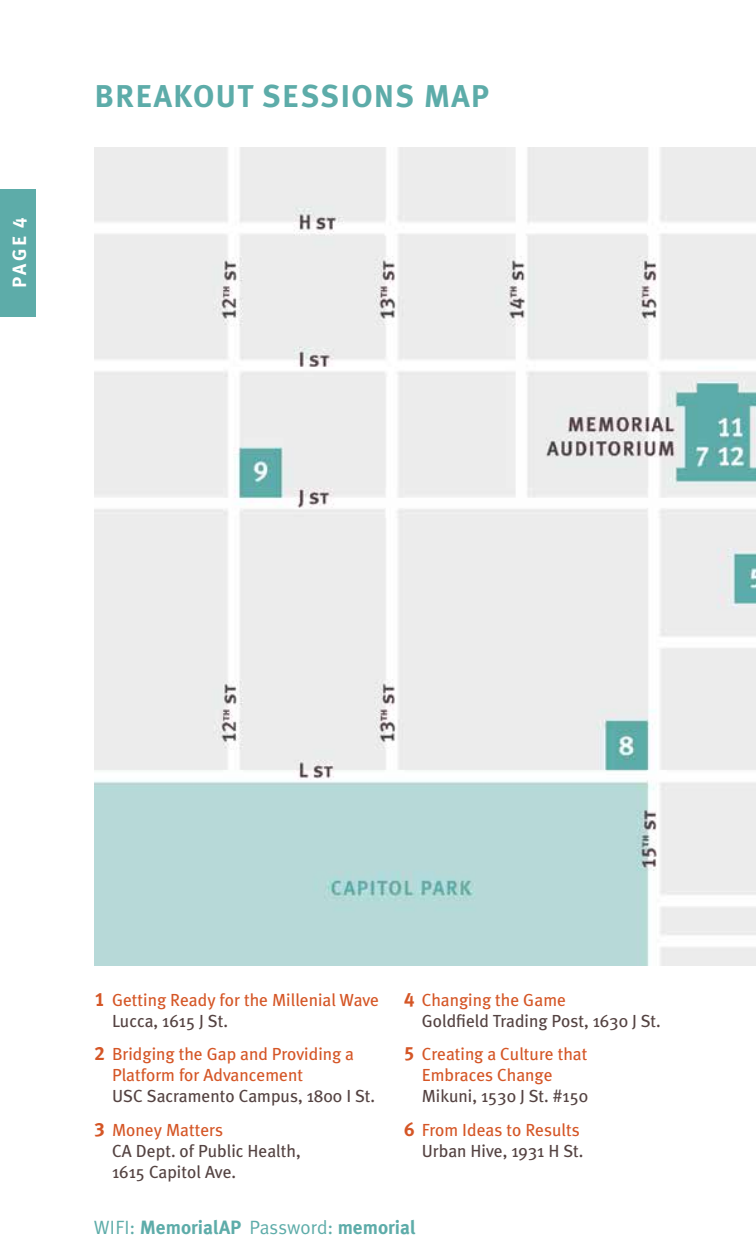
<style>
.page{position:relative;width:756px;height:1260px;background:#fff}
.page>*{position:absolute;margin:0;border:0;box-sizing:border-box;transform-origin:0 0}
.t1{font:31.5px "Meta Plus Bold Caps";letter-spacing:.04em;color:#5daca9}
.t2{font:700 19.25px "Meta Plus";color:#5daca9}
.t3{font:19.25px "Meta Plus Bold Caps";color:#fff}
.t4{font:17.5px/33.6px "Meta Plus";color:#544342}
.t5{font:17.5px/21px "Meta Plus";color:#d55626}
.s1{font-family:"Meta Plus Bold Caps";font-size:19.25px}
.s2{color:#544342}
.s3{font-family:"Meta Plus Bold Caps";font-size:19.25px;color:#d55626}
.s4{color:#d55626}
.s5{font-family:"Meta Plus Normal";font-weight:400}
</style>
<div class="page">
<div style="left:0;top:189px;width:36px;height:128px;background:#5daca9"></div>
<img style="left:94px;top:147px;width:662px;height:819px">
<p class="t3" style="left:8px;top:288px;width:73px;rotate:-90deg">PAGE 4</p>
<h1 class="t1" style="left:94px;top:78px;width:396px">BREAKOUT SESSIONS MAP</h1>
<p class="t5" style="left:112px;top:989px;width:269px;text-indent:-18px"><span class="s1">1</span> Getting Ready for the Millenial Wave<br><span class="s2">Lucca, 1615 J St.</span></p>
<p class="t5" style="left:112px;top:1043px;width:244px;text-indent:-18px"><span class="s1">2</span> Bridging the Gap and Providing a<br>Platform for Advancement</p>
<p class="t4" style="left:94px;top:1079px;width:282px;text-indent:18px">USC Sacramento Campus, 1800 I St.<br><span class="s3">3</span> <span class="s4">Money Matters</span></p>
<p class="t4" style="left:112px;top:1140px;width:190px;line-height:21px">CA Dept. of Public Health,<br>1615 Capitol Ave.</p>
<p class="t4" style="left:422px;top:989px;width:241px;line-height:21px;text-indent:-18px"><span class="s3">4</span> <span class="s4">Changing the Game<br></span>Goldfield Trading Post, 1630 J St.</p>
<p class="t5" style="left:422px;top:1043px;width:167px;text-indent:-18px"><span class="s1">5</span> Creating a Culture that<br>Embraces Change</p>
<p class="t4" style="left:404px;top:1079px;width:186px;text-indent:18px">Mikuni, 1530 J St. #150<br><span class="s3">6</span> <span class="s4">From Ideas to Results</span></p>
<p class="t4" style="left:422px;top:1134px;width:163px">Urban Hive, 1931 H St.</p>
<p class="t2" style="left:94px;top:1216px;width:324px"><span class="s5">WIFI:</span> MemorialAP <span class="s5">Password:</span> memorial</p>
</div>
